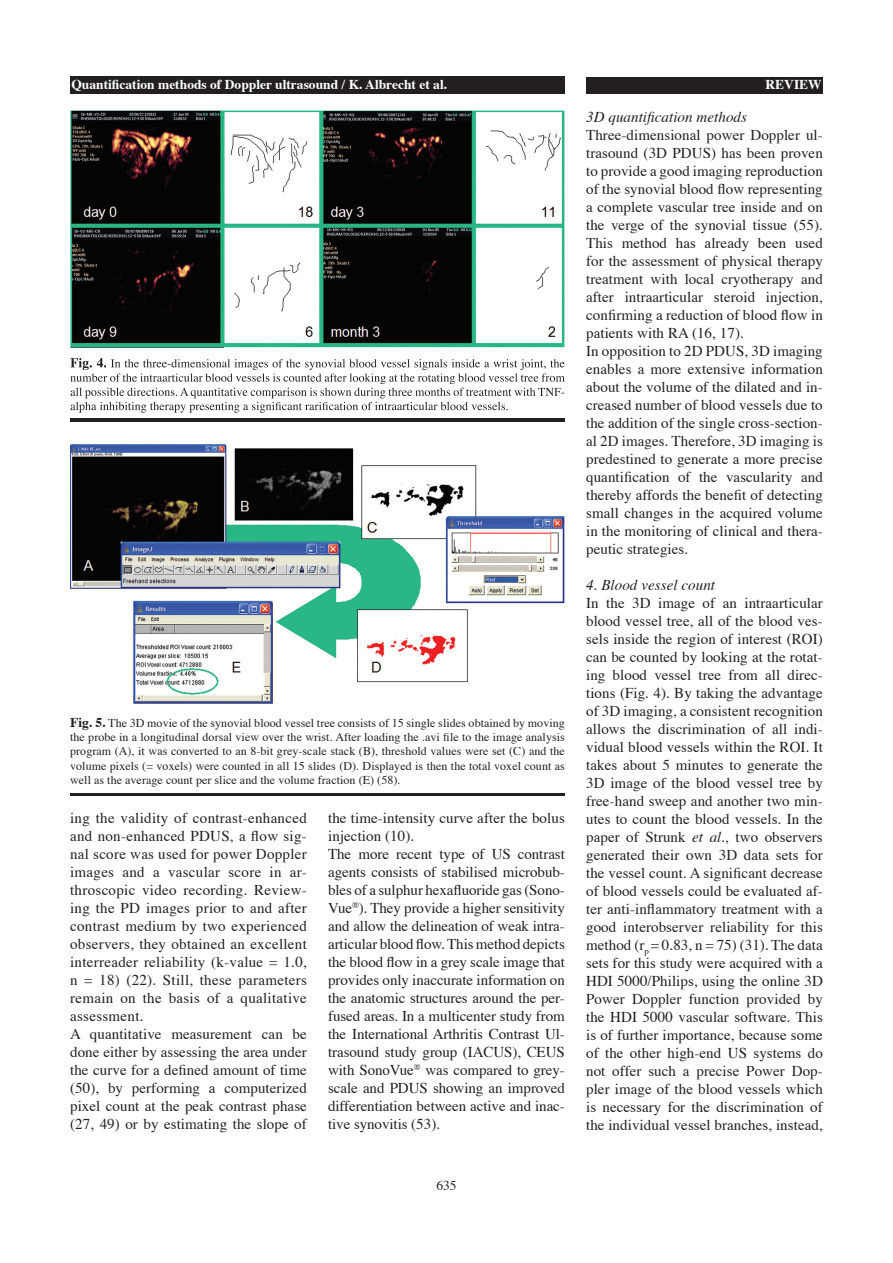
<style>
.page{position:relative;width:893px;height:1263px;background:#fff}
.page>*{position:absolute;margin:0;border:0;box-sizing:border-box;transform-origin:0 0}
.t1{font:15px/18px "Times";letter-spacing:.005em;color:#231f20}
.t2{font:italic 15px "Times";letter-spacing:.005em;color:#231f20}
.t3{font:700 13.5px "Times";color:#fff}
.t4{font:13.5px "Times";color:#231f20}
.t5{font:12px/14.2px "Times";letter-spacing:.005em;color:#231f20;text-align:justify}
.s1{font-weight:700;font-size:13.5px}
.s2{font-style:italic}
</style>
<div class="page">
<div style="left:586px;top:77px;width:237px;height:16px;background:#231f20"></div>
<div style="left:70px;top:77px;width:495px;height:17px;background:#231f20"></div>
<hr style="left:70px;top:792px;width:495px;height:3px;background:#231f20">
<img style="left:70px;top:111px;width:495px;height:308px">
<img style="left:70px;top:419px;width:495px;height:3px">
<img style="left:70px;top:358px;width:495px;height:12px">
<img style="left:107px;top:359px;width:458px;height:11px">
<img style="left:70px;top:373px;width:495px;height:11px">
<img style="left:71px;top:388px;width:493px;height:10px">
<img style="left:71px;top:402px;width:437px;height:11px">
<img style="left:70px;top:444px;width:495px;height:260px">
<p class="t3" style="left:71px;top:71px;width:377px">Quantification methods of Doppler ultrasound / K. Albrecht et al.</p>
<p class="t3" style="left:765px;top:72px;width:58px">REVIEW</p>
<p class="t5" style="left:70px;top:715px;width:496px"><span class="s1">Fig. 5.</span> The 3D movie of the synovial blood vessel tree consists of 15 single slides obtained by moving the probe in a longitudinal dorsal view over the wrist. After loading the .avi file to the image analysis program (A), it was converted to an 8-bit grey-scale stack (B), threshold values were set (C) and the volume pixels (= voxels) were counted in all 15 slides (D). Displayed is then the total voxel count as well as the average count per slice and the volume fraction (E) (58).</p>
<p class="t1" style="left:70px;top:808px;width:238px">ing the validity of contrast-enhanced and non-enhanced PDUS, a flow sig&shy;nal score was used for power Doppler images and a vascular score in ar&shy;throscopic video recording. Review&shy;ing the PD images prior to and after contrast medium by two experienced observers, they obtained an excellent interreader reliability (k-value = 1.0, n = 18) (22). Still, these parameters remain on the basis of a qualitative assessment.<br>A quantitative measurement can be done either by assessing the area under the curve for a defined amount of time (50), by performing a computerized pixel count at the peak contrast phase (27, 49) or by estimating the slope of</p>
<p class="t1" style="left:328px;top:808px;width:238px">the time-intensity curve after the bolus injection (10).<br>The more recent type of US contrast agents consists of stabilised microbub&shy;bles of a sulphur hexafluoride gas (Sono-Vue<sup>®</sup>). They provide a higher sensitivity and allow the delineation of weak intra&shy;articular blood flow. This method depicts the blood flow in a grey scale image that provides only inaccurate information on the anatomic structures around the per&shy;fused areas. In a multicenter study from the International Arthritis Contrast Ul&shy;trasound study group (IACUS), CEUS with SonoVue<sup>®</sup> was compared to grey&shy;scale and PDUS showing an improved differentiation between active and inac&shy;tive synovitis (53).</p>
<p class="t4" style="left:436px;top:1173px;width:22px">635</p>
<p class="t2" style="left:586px;top:103px;width:162px">3D quantification methods</p>
<p class="t1" style="left:586px;top:124px;width:238px">Three-dimensional power Doppler ul&shy;trasound (3D PDUS) has been proven to provide a good imaging reproduction of the synovial blood flow representing a complete vascular tree inside and on the verge of the synovial tissue (55).<br>This method has already been used for the assessment of physical therapy treatment with local cryotherapy and after intraarticular steroid injection, confirming a reduction of blood flow in patients with RA (16, 17).<br>In opposition to 2D PDUS, 3D imaging enables a more extensive information about the volume of the dilated and in&shy;creased number of blood vessels due to the addition of the single cross-section&shy;al 2D images. Therefore, 3D imaging is predestined to generate a more precise quantification of the vascularity and thereby affords the benefit of detecting small changes in the acquired volume in the monitoring of clinical and thera&shy;peutic strategies.</p>
<p class="t2" style="left:586px;top:571px;width:130px">4. Blood vessel count</p>
<p class="t1" style="left:586px;top:592px;width:238px;text-align:justify">In the 3D image of an intraarticular blood vessel tree, all of the blood ves&shy;sels inside the region of interest (ROI) can be counted by looking at the rotat&shy;ing blood vessel tree from all direc&shy;tions (Fig. 4). By taking the advantage of 3D imaging, a consistent recognition allows the discrimination of all indi&shy;vidual blood vessels within the ROI. It takes about 5 minutes to generate the 3D image of the blood vessel tree by free-hand sweep and another two min&shy;utes to count the blood vessels. In the paper of Strunk <span class="s2">et al.</span>, two observers generated their own 3D data sets for the vessel count. A significant decrease of blood vessels could be evaluated af&shy;ter anti-inflammatory treatment with a good interobserver reliability for this method (r<sub>p</sub> = 0.83, n = 75) (31). The data sets for this study were acquired with a HDI 5000/Philips, using the online 3D Power Doppler function provided by the HDI 5000 vascular software. This is of further importance, because some of the other high-end US systems do not offer such a precise Power Dop&shy;pler image of the blood vessels which is necessary for the discrimination of the individual vessel branches, instead,</p>
</div>
